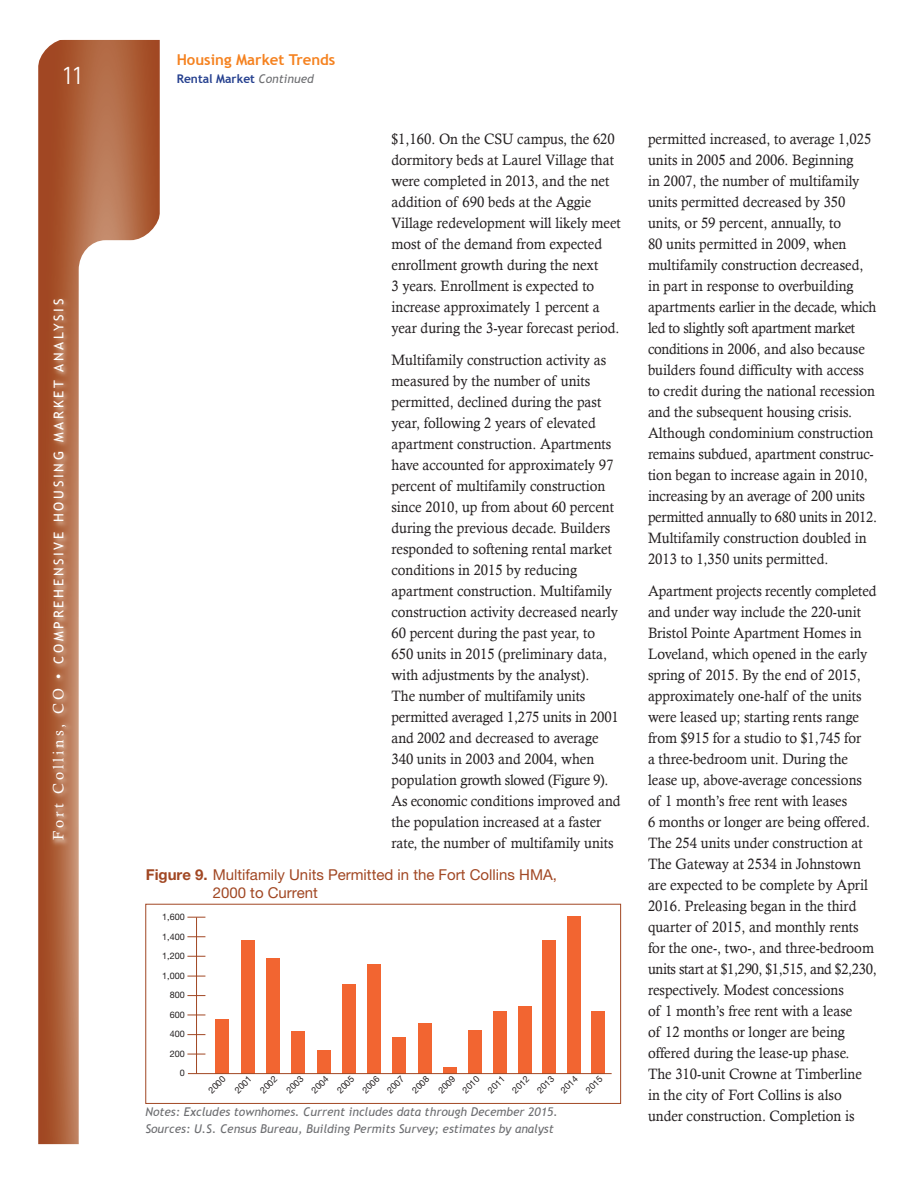
<style>
.page{position:relative;width:918px;height:1188px;background:#fff}
.page>*{position:absolute;margin:0;border:0;box-sizing:border-box;transform-origin:0 0}
.t1{font:300 27px "Rotis Sans Serif";color:#fff}
.t2{font:15px/21px "Calisto";color:#231f20;scale:.95 1}
.t3{font:15px/18px "Helvetica Neue";color:#a14723}
.t4{font:700 15px "Trebuchet MS";color:#f58220}
.t5{font:13.5px "Trebuchet MS";letter-spacing:.2em;color:#fff}
.t6{font:italic 12px "Trebuchet MS";color:#6d6e71}
.t7{font:700 12px "Trebuchet MS";color:#25408f}
.t8{font:9px/19.5px "Helvetica Neue";color:#231f20;text-align:right}
.s1{font-family:"Calisto";font-size:15px}
.s2{font-weight:400;font-style:italic;color:#6d6e71}
.s3{font-weight:700}
</style>
<div class="page">
<svg style="left:38px;top:40px;width:122px;height:1104px;background:#af6440"></svg>
<svg style="left:79px;top:240px;width:106px;height:904px"></svg>
<svg style="left:38px;top:39px;width:30px;height:30px"></svg>
<svg style="left:130px;top:210px;width:36px;height:36px"></svg>
<img style="left:46px;top:290px;width:31px;height:560px">
<div style="left:145px;top:904px;width:476px;height:200px;border:1px solid #a14723"></div>
<hr style="left:196px;top:917px;width:1px;height:157px;background:#a14723">
<div style="left:368px;top:964px;width:13px;height:110px;background:#f26531"></div>
<div style="left:392px;top:1037px;width:14px;height:37px;background:#f26531"></div>
<div style="left:418px;top:1023px;width:14px;height:51px;background:#f26531"></div>
<div style="left:443px;top:1067px;width:14px;height:7px;background:#f26531"></div>
<div style="left:468px;top:1030px;width:14px;height:44px;background:#f26531"></div>
<div style="left:493px;top:1011px;width:14px;height:63px;background:#f26531"></div>
<div style="left:518px;top:1007px;width:14px;height:67px;background:#f26531"></div>
<div style="left:542px;top:940px;width:14px;height:134px;background:#f26531"></div>
<div style="left:591px;top:1011px;width:14px;height:63px;background:#f26531"></div>
<div style="left:567px;top:916px;width:14px;height:158px;background:#f26531"></div>
<div style="left:266px;top:958px;width:14px;height:116px;background:#f26531"></div>
<div style="left:317px;top:1050px;width:14px;height:24px;background:#f26531"></div>
<div style="left:342px;top:984px;width:14px;height:90px;background:#f26531"></div>
<div style="left:291px;top:1031px;width:14px;height:43px;background:#f26531"></div>
<div style="left:215px;top:1020px;width:14px;height:54px;background:#f26531"></div>
<div style="left:241px;top:940px;width:14px;height:134px;background:#f26531"></div>
<hr style="left:188px;top:1073px;width:424px;height:1px;background:#a14723">
<svg style="left:187px;top:976px;width:18px;height:1px"></svg>
<svg style="left:187px;top:956px;width:18px;height:1px"></svg>
<svg style="left:187px;top:936px;width:18px;height:1px"></svg>
<svg style="left:187px;top:917px;width:18px;height:1px"></svg>
<svg style="left:187px;top:995px;width:18px;height:1px"></svg>
<svg style="left:187px;top:1015px;width:18px;height:1px"></svg>
<svg style="left:187px;top:1034px;width:18px;height:1px"></svg>
<svg style="left:187px;top:1054px;width:18px;height:1px"></svg>
<h1 class="t1" style="left:61px;top:60px;width:24px">11</h1>
<p class="t5" style="left:51px;top:840px;width:543px;rotate:-90deg"><span class="s1">Fort Collins, CO •</span> COMPREHENSIVE HOUSING MARKET ANALYSIS</p>
<p class="t4" style="left:177px;top:50px;width:160px">Housing Market Trends</p>
<p class="t7" style="left:177px;top:71px;width:139px">Rental Market <span class="s2">Continued</span></p>
<p class="t2" style="left:392px;top:128px;width:243px">$1,160. On the CSU campus, the 620 dormitory beds at Laurel Village that were completed in 2013, and the net addition of 690 beds at the Aggie Village redevelopment will likely meet most of the demand from expected enrollment growth during the next<br>3 years. Enrollment is expected to increase approximately 1 percent a year during the 3-year forecast period.</p>
<p class="t2" style="left:392px;top:349px;width:243px">Multifamily construction activity as measured by the number of units permitted, declined during the past year, following 2 years of elevated apartment construction. Apartments have accounted for approximately 97 percent of multifamily construction since 2010, up from about 60 percent during the previous decade. Builders responded to softening rental market conditions in 2015 by reducing apartment construction. Multifamily construction activity decreased nearly 60 percent during the past year, to 650 units in 2015 (preliminary data, with adjustments by the analyst).<br>The number of multifamily units permitted averaged 1,275 units in 2001 and 2002 and decreased to average 340 units in 2003 and 2004, when population growth slowed (Figure 9).<br>As economic conditions improved and the population increased at a faster rate, the number of multifamily units</p>
<p class="t3" style="left:213px;top:866px;width:346px;text-indent:-67px"><span class="s3">Figure 9.</span> Multifamily Units Permitted in the Fort Collins HMA,<br>2000 to Current</p>
<p class="t8" style="left:162px;top:907px;width:24px">1,600<br>1,400<br>1,200<br>1,000<br>800<br>600<br>400<br>200<br>0</p>
<p class="t8" style="left:382px;top:1085px;width:22px;rotate:-45deg">2007</p>
<p class="t8" style="left:407px;top:1085px;width:22px;rotate:-45deg">2008</p>
<p class="t8" style="left:433px;top:1084px;width:22px;rotate:-45deg">2009</p>
<p class="t8" style="left:457px;top:1085px;width:22px;rotate:-45deg">2010</p>
<p class="t8" style="left:482px;top:1085px;width:22px;rotate:-45deg">2011</p>
<p class="t8" style="left:507px;top:1085px;width:22px;rotate:-45deg">2012</p>
<p class="t8" style="left:532px;top:1085px;width:22px;rotate:-45deg">2013</p>
<p class="t8" style="left:555px;top:1085px;width:22px;rotate:-45deg">2014</p>
<p class="t8" style="left:580px;top:1085px;width:22px;rotate:-45deg">2015</p>
<p class="t8" style="left:203px;top:1084px;width:22px;rotate:-45deg">2000</p>
<p class="t8" style="left:229px;top:1085px;width:22px;rotate:-45deg">2001</p>
<p class="t8" style="left:255px;top:1085px;width:22px;rotate:-45deg">2002</p>
<p class="t8" style="left:281px;top:1085px;width:22px;rotate:-45deg">2003</p>
<p class="t8" style="left:306px;top:1085px;width:22px;rotate:-45deg">2004</p>
<p class="t8" style="left:332px;top:1085px;width:22px;rotate:-45deg">2005</p>
<p class="t8" style="left:357px;top:1085px;width:22px;rotate:-45deg">2006</p>
<p class="t6" style="left:145px;top:1105px;width:414px">Notes: Excludes townhomes. Current includes data through December 2015.</p>
<p class="t6" style="left:145px;top:1122px;width:410px">Sources: U.S. Census Bureau, Building Permits Survey; estimates by analyst</p>
<p class="t2" style="left:648px;top:128px;width:243px">permitted increased, to average 1,025 units in 2005 and 2006. Beginning<br>in 2007, the number of multifamily units permitted decreased by 350 units, or 59 percent, annually, to<br>80 units permitted in 2009, when multifamily construction decreased, in part in response to overbuilding apartments earlier in the decade, which led to slightly soft apartment market conditions in 2006, and also because builders found difficulty with access to credit during the national recession and the subsequent housing crisis.<br>Although condominium construction remains subdued, apartment construc&shy;tion began to increase again in 2010, increasing by an average of 200 units permitted annually to 680 units in 2012.<br>Multifamily construction doubled in 2013 to 1,350 units permitted.</p>
<p class="t2" style="left:648px;top:580px;width:242px">Apartment projects recently completed and under way include the 220-unit Bristol Pointe Apartment Homes in Loveland, which opened in the early spring of 2015. By the end of 2015, approximately one-half of the units were leased up; starting rents range from $915 for a studio to $1,745 for<br>a three-bedroom unit. During the lease up, above-average concessions of 1 month’s free rent with leases<br>6 months or longer are being offered.<br>The 254 units under construction at The Gateway at 2534 in Johnstown are expected to be complete by April 2016. Preleasing began in the third quarter of 2015, and monthly rents for the one-, two-, and three-bedroom units start at $1,290, $1,515, and $2,230, respectively. Modest concessions<br>of 1 month’s free rent with a lease<br>of 12 months or longer are being offered during the lease-up phase.<br>The 310-unit Crowne at Timberline in the city of Fort Collins is also under construction. Completion is</p>
</div>
